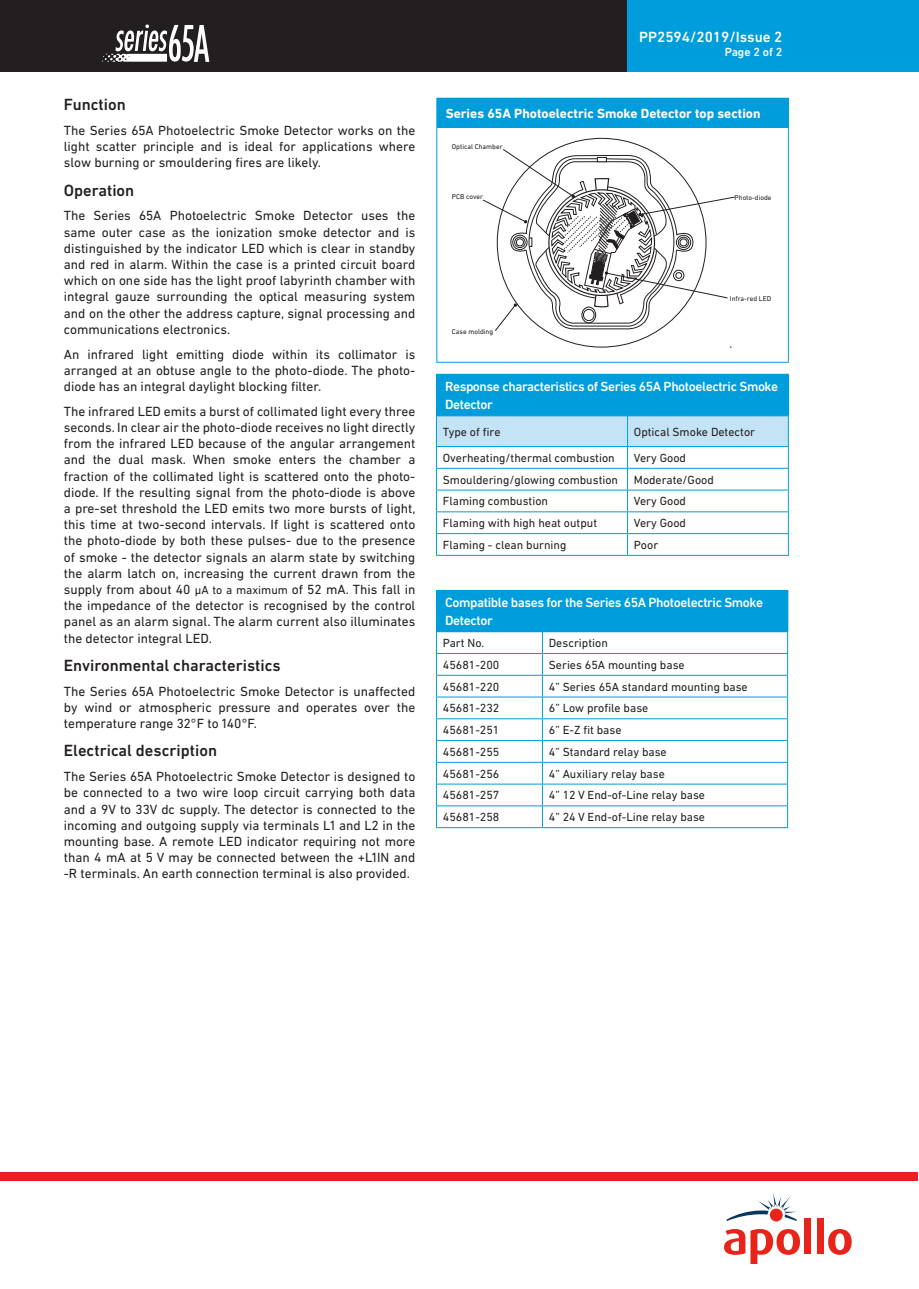
<style>
.page{position:relative;width:919px;height:1289px;background:#fff}
.page>*{position:absolute;margin:0;border:0;box-sizing:border-box;transform-origin:0 0}
.body_title{font:500 16.5px "DIN Next LT Pro";color:#231f20}
.Data_Sheet_Numbering{font:500 15px "DIN Next LT Pro";color:#fff}
.body_text{font:13.5px/16.2px "DIN Next LT Pro";color:#231f20;text-align:justify}
.titlebox_title{font:500 13.5px/18px "DIN Next LT Pro";letter-spacing:-.03em;color:#fff}
.titlebox_title-2{font:700 13.5px "DIN Next LT Pro";color:#fff}
.tech_roman{font:12px "DIN Next LT Pro";color:#231f20}
.Data_Sheet_Page_Numb{font:500 12px "DIN Next LT Pro";color:#fff}
.t1{font:7.05px "DIN Next LT Pro";color:#231f20}
.s1{font-size:12px}
</style>
<div class="page">
<div style="left:0;top:0;width:700px;height:71px;background:#231f20"></div>
<div style="left:627px;top:0;width:291px;height:71px;background:#009ddc"></div>
<svg style="left:724px;top:1229px;width:76px;height:34px"></svg>
<div style="left:804px;top:1218px;width:7px;height:36px;background:#e72419"></div>
<div style="left:816px;top:1218px;width:7px;height:36px;background:#e72419"></div>
<svg style="left:828px;top:1229px;width:23px;height:25px"></svg>
<svg style="left:726px;top:1192px;width:72px;height:28px"></svg>
<div style="left:0;top:1171px;width:917px;height:9px;background:#ee1d23"></div>
<svg style="left:102px;top:24px;width:107px;height:38px"></svg>
<div style="left:437px;top:99px;width:351px;height:29px;background:#009ddc"></div>
<svg style="left:483px;top:149px;width:252px;height:182px"></svg>
<div style="left:436px;top:98px;width:352px;height:264px;border:1px solid #009ddc"></div>
<div style="left:436px;top:374px;width:352px;height:42px;background:#009ddc"></div>
<hr style="left:787px;top:374px;width:2px;height:41px;background:#009ddc">
<svg style="left:436px;top:416px;width:352px;height:139px"></svg>
<hr style="left:436px;top:555px;width:191px;height:1px;background:#009ddc">
<hr style="left:627px;top:555px;width:161px;height:1px;background:#009ddc">
<div style="left:436px;top:590px;width:351px;height:41px;background:#009ddc"></div>
<hr style="left:542px;top:590px;width:246px;height:1px;background:#009ddc">
<hr style="left:786px;top:591px;width:2px;height:40px;background:#009ddc">
<hr style="left:436px;top:631px;width:106px;height:1px;background:#009ddc">
<hr style="left:542px;top:631px;width:245px;height:1px;background:#009ddc">
<hr style="left:436px;top:653px;width:106px;height:1px;background:#009ddc">
<hr style="left:542px;top:653px;width:245px;height:1px;background:#009ddc">
<hr style="left:436px;top:675px;width:106px;height:1px;background:#009ddc">
<hr style="left:542px;top:675px;width:245px;height:1px;background:#009ddc">
<hr style="left:436px;top:696px;width:106px;height:1px;background:#009ddc">
<hr style="left:542px;top:696px;width:245px;height:1px;background:#009ddc">
<hr style="left:436px;top:718px;width:106px;height:1px;background:#009ddc">
<hr style="left:542px;top:718px;width:245px;height:1px;background:#009ddc">
<hr style="left:436px;top:740px;width:106px;height:1px;background:#009ddc">
<hr style="left:542px;top:740px;width:245px;height:1px;background:#009ddc">
<hr style="left:436px;top:762px;width:106px;height:1px;background:#009ddc">
<hr style="left:542px;top:762px;width:245px;height:1px;background:#009ddc">
<hr style="left:436px;top:783px;width:106px;height:1px;background:#009ddc">
<hr style="left:542px;top:783px;width:245px;height:1px;background:#009ddc">
<hr style="left:436px;top:805px;width:106px;height:1px;background:#009ddc">
<svg style="left:436px;top:632px;width:1px;height:195px"></svg>
<hr style="left:542px;top:805px;width:245px;height:1px;background:#009ddc">
<svg style="left:542px;top:632px;width:1px;height:195px"></svg>
<svg style="left:787px;top:632px;width:1px;height:195px"></svg>
<hr style="left:436px;top:827px;width:106px;height:1px;background:#009ddc">
<hr style="left:542px;top:827px;width:245px;height:1px;background:#009ddc">
<p class="body_title" style="left:64px;top:95px;width:63px">Function</p>
<p class="body_text" style="left:64px;top:122px;width:353px">The Series 65A Photoelectric Smoke Detector works on the light scatter principle and is ideal for applications where slow burning or smouldering fires are likely.</p>
<p class="body_title" style="left:64px;top:180px;width:72px">Operation</p>
<p class="body_text" style="left:64px;top:207px;width:353px">The Series 65A Photoelectric Smoke Detector uses the same outer case as the ionization smoke detector and is distinguished by the indicator LED which is clear in standby and red in alarm. Within the case is a printed circuit board which on one side has the light proof labyrinth chamber with integral gauze surrounding the optical measuring system and on the other the address capture, signal processing and communications electronics.</p>
<p class="body_text" style="left:64px;top:346px;width:353px">An infrared light emitting diode within its collimator is arranged at an obtuse angle to the photo-diode. The photo&shy;diode has an integral daylight blocking filter.</p>
<p class="body_text" style="left:64px;top:403px;width:353px">The infrared LED emits a burst of collimated light every three seconds. In clear air the photo-diode receives no light directly from the infrared LED because of the angular arrangement and the dual mask. When smoke enters the chamber a fraction of the collimated light is scattered onto the photo&shy;diode. If the resulting signal from the photo-diode is above a pre-set threshold the LED emits two more bursts of light, this time at two-second intervals. If light is scattered onto the photo-diode by both these pulses- due to the presence of smoke - the detector signals an alarm state by switching the alarm latch on, increasing the current drawn from the supply from about 40 <span class="s1">µA to a maximum</span> of 52 mA. This fall in the impedance of the detector is recognised by the control panel as an alarm signal. The alarm current also illuminates the detector integral LED.</p>
<p class="body_title" style="left:64px;top:655px;width:218px">Environmental characteristics</p>
<p class="body_text" style="left:64px;top:682px;width:353px">The Series 65A Photoelectric Smoke Detector is unaffected by wind or atmospheric pressure and operates over the temperature range 32°F to 140°F.</p>
<p class="body_title" style="left:64px;top:741px;width:155px">Electrical description</p>
<p class="body_text" style="left:64px;top:768px;width:353px">The Series 65A Photoelectric Smoke Detector is designed to be connected to a two wire loop circuit carrying both data and a 9V to 33V dc supply. The detector is connected to the incoming and outgoing supply via terminals L1 and L2 in the mounting base. A remote LED indicator requiring not more than 4 mA at 5 V may be connected between the +L1IN and -R terminals. An earth connection terminal is also provided.</p>
<p class="Data_Sheet_Numbering" style="left:639px;top:28px;width:145px">PP2594/2019/Issue 2</p>
<p class="Data_Sheet_Page_Numb" style="left:724px;top:45px;width:59px">Page 2 of 2</p>
<p class="titlebox_title-2" style="left:445px;top:106px;width:316px">Series 65A Photoelectric Smoke Detector top section</p>
<p class="t1" style="left:452px;top:143px;width:52px">Optical Chamber</p>
<p class="t1" style="left:452px;top:193px;width:32px">PCB cover</p>
<p class="t1" style="left:452px;top:327px;width:43px">Case molding</p>
<p class="t1" style="left:734px;top:193px;width:38px">Photo-diode</p>
<p class="t1" style="left:729px;top:294px;width:43px">Infra-red LED</p>
<p class="titlebox_title" style="left:445px;top:377px;width:334px">Response characteristics of Series 65A Photoelectric Smoke<br>Detector</p>
<p class="tech_roman" style="left:443px;top:424px;width:59px">Type of fire</p>
<p class="tech_roman" style="left:634px;top:424px;width:123px">Optical Smoke Detector</p>
<p class="tech_roman" style="left:443px;top:451px;width:173px">Overheating/thermal combustion</p>
<p class="tech_roman" style="left:634px;top:451px;width:54px">Very Good</p>
<p class="tech_roman" style="left:443px;top:472px;width:177px">Smouldering/glowing combustion</p>
<p class="tech_roman" style="left:634px;top:472px;width:81px">Moderate/Good</p>
<p class="tech_roman" style="left:443px;top:494px;width:107px">Flaming combustion</p>
<p class="tech_roman" style="left:634px;top:494px;width:54px">Very Good</p>
<p class="tech_roman" style="left:443px;top:516px;width:156px">Flaming with high heat output</p>
<p class="tech_roman" style="left:634px;top:516px;width:54px">Very Good</p>
<p class="tech_roman" style="left:443px;top:538px;width:125px">Flaming - clean burning</p>
<p class="tech_roman" style="left:634px;top:538px;width:26px">Poor</p>
<p class="titlebox_title" style="left:445px;top:593px;width:319px">Compatible bases for the Series 65A Photoelectric Smoke<br>Detector</p>
<p class="tech_roman" style="left:443px;top:636px;width:43px">Part No.</p>
<p class="tech_roman" style="left:549px;top:636px;width:61px">Description</p>
<p class="tech_roman" style="left:443px;top:658px;width:58px">45681-200</p>
<p class="tech_roman" style="left:549px;top:658px;width:137px">Series 65A mounting base</p>
<p class="tech_roman" style="left:443px;top:679px;width:58px">45681-220</p>
<p class="tech_roman" style="left:549px;top:679px;width:200px">4” Series 65A standard mounting base</p>
<p class="tech_roman" style="left:443px;top:701px;width:58px">45681-232</p>
<p class="tech_roman" style="left:549px;top:701px;width:101px">6” Low profile base</p>
<p class="tech_roman" style="left:443px;top:723px;width:58px">45681-251</p>
<p class="tech_roman" style="left:549px;top:723px;width:74px">6” E-Z fit base</p>
<p class="tech_roman" style="left:443px;top:745px;width:58px">45681-255</p>
<p class="tech_roman" style="left:549px;top:745px;width:119px">4” Standard relay base</p>
<p class="tech_roman" style="left:443px;top:766px;width:58px">45681-256</p>
<p class="tech_roman" style="left:549px;top:766px;width:118px">4” Auxiliary relay base</p>
<p class="tech_roman" style="left:443px;top:788px;width:58px">45681-257</p>
<p class="tech_roman" style="left:549px;top:788px;width:158px">4” 12 V End-of-Line relay base</p>
<p class="tech_roman" style="left:443px;top:810px;width:58px">45681-258</p>
<p class="tech_roman" style="left:549px;top:810px;width:158px">4” 24 V End-of-Line relay base</p>
</div>
